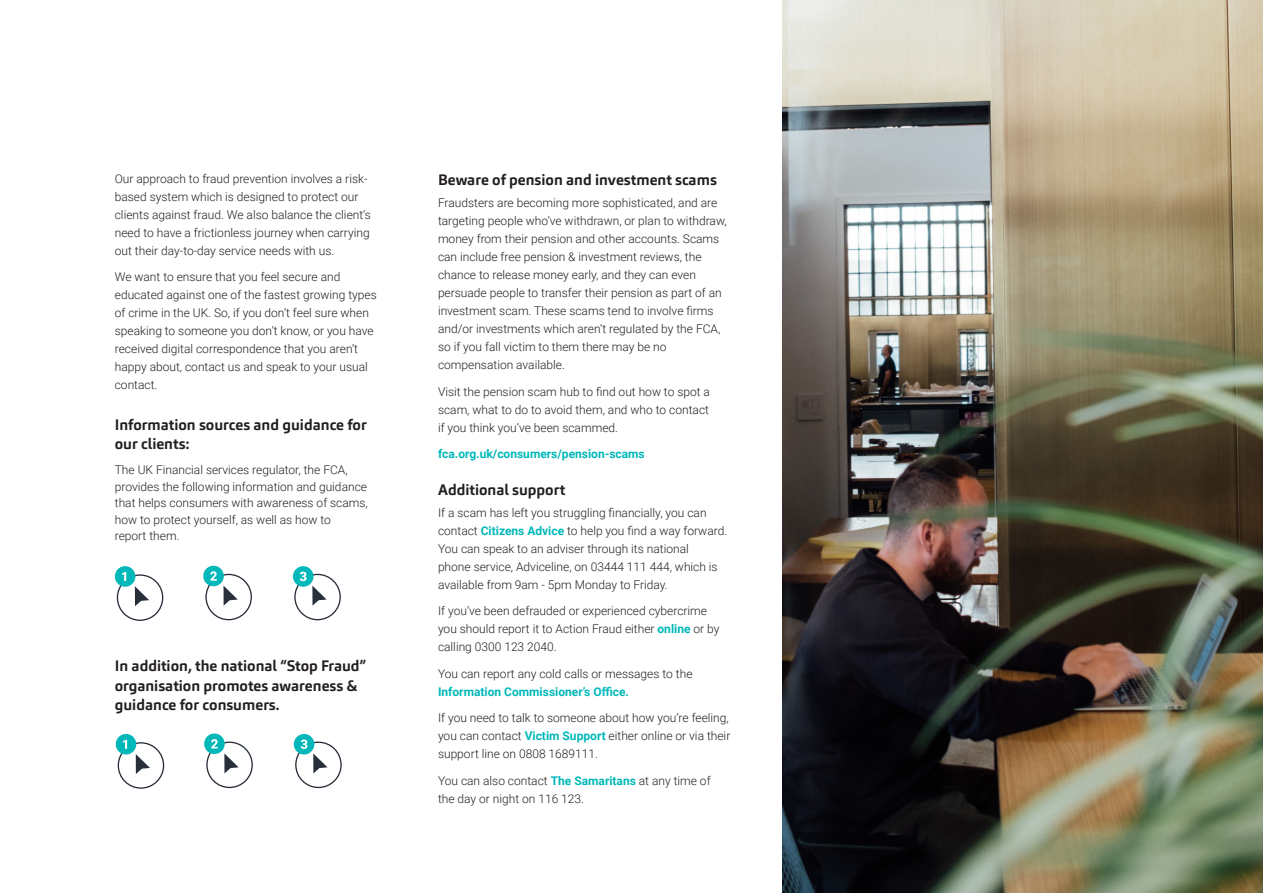
<style>
.page{position:relative;width:1263px;height:893px;background:#fff}
.page>*{position:absolute;margin:0;border:0;box-sizing:border-box;transform-origin:0 0}
.t1{font:700 15px/19.5px "Carnac";color:#231f20}
.t2{font:300 12px/18px "Roboto";color:#231f20}
.t3{font:700 12px "Roboto";color:#00b8b9}
.s1{font-weight:700;color:#00b8b9}
</style>
<div class="page">
<img style="left:782px;top:0;width:481px;height:893px">
<div style="left:117px;top:574px;width:46px;height:47px;border:1px solid #282f39;border-radius:50%"></div>
<svg style="left:135px;top:586px;width:14px;height:20px"></svg>
<div style="left:115px;top:566px;width:20px;height:21px;background:#00b8b9;border-radius:50%"></div>
<svg style="left:122px;top:572px;width:4px;height:9px"></svg>
<div style="left:205px;top:574px;width:47px;height:46px;border:1px solid #282f39;border-radius:50%"></div>
<svg style="left:223px;top:586px;width:15px;height:20px"></svg>
<div style="left:203px;top:566px;width:21px;height:20px;background:#00b8b9;border-radius:50%"></div>
<svg style="left:210px;top:571px;width:7px;height:10px"></svg>
<div style="left:294px;top:574px;width:47px;height:46px;border:1px solid #282f39;border-radius:50%"></div>
<div style="left:293px;top:566px;width:20px;height:21px;background:#00b8b9;border-radius:50%"></div>
<svg style="left:300px;top:572px;width:27px;height:34px"></svg>
<div style="left:118px;top:742px;width:46px;height:47px;border:1px solid #282f39;border-radius:50%"></div>
<svg style="left:136px;top:754px;width:14px;height:20px"></svg>
<div style="left:116px;top:734px;width:20px;height:20px;background:#00b8b9;border-radius:50%"></div>
<svg style="left:123px;top:740px;width:4px;height:9px"></svg>
<div style="left:206px;top:742px;width:47px;height:46px;border:1px solid #282f39;border-radius:50%"></div>
<svg style="left:224px;top:753px;width:15px;height:20px"></svg>
<div style="left:204px;top:733px;width:21px;height:21px;background:#00b8b9;border-radius:50%"></div>
<svg style="left:211px;top:739px;width:7px;height:9px"></svg>
<div style="left:295px;top:742px;width:47px;height:46px;border:1px solid #282f39;border-radius:50%"></div>
<svg style="left:313px;top:753px;width:15px;height:20px"></svg>
<div style="left:294px;top:734px;width:20px;height:20px;background:#00b8b9;border-radius:50%"></div>
<svg style="left:301px;top:739px;width:6px;height:10px"></svg>
<p class="t2" style="left:115px;top:169px;width:258px">Our approach to fraud prevention involves a risk&shy;based system which is designed to protect our clients against fraud. We also balance the client’s need to have a frictionless journey when carrying out their day-to-day service needs with us.</p>
<p class="t2" style="left:115px;top:267px;width:264px">We want to ensure that you feel secure and educated against one of the fastest growing types of crime in the UK. So, if you don’t feel sure when speaking to someone you don’t know, or you have received digital correspondence that you aren’t happy about, contact us and speak to your usual contact.</p>
<p class="t1" style="left:115px;top:415px;width:254px">Information sources and guidance for our clients:</p>
<p class="t2" style="left:115px;top:461px;width:255px;line-height:16.5px">The UK Financial services regulator, the FCA, provides the following information and guidance that helps consumers with awareness of scams, how to protect yourself, as well as how to<br>report them.</p>
<p class="t1" style="left:115px;top:656px;width:253px">In addition, the national “Stop Fraud” organisation promotes awareness &amp; guidance for consumers.</p>
<p class="t1" style="left:438px;top:170px;width:280px">Beware of pension and investment scams</p>
<p class="t2" style="left:438px;top:193px;width:290px">Fraudsters are becoming more sophisticated, and are targeting people who’ve withdrawn, or plan to withdraw, money from their pension and other accounts. Scams can include free pension &amp; investment reviews, the chance to release money early, and they can even persuade people to transfer their pension as part of an investment scam. These scams tend to involve firms and/or investments which aren’t regulated by the FCA, so if you fall victim to them there may be no compensation available.</p>
<p class="t2" style="left:438px;top:382px;width:273px;text-align:justify">Visit the pension scam hub to find out how to spot a scam, what to do to avoid them, and who to contact if you think you’ve been scammed.</p>
<p class="t3" style="left:438px;top:445px;width:208px">fca.org.uk/consumers/pension-scams</p>
<p class="t1" style="left:438px;top:480px;width:129px">Additional support</p>
<p class="t2" style="left:438px;top:503px;width:291px">If a scam has left you struggling financially, you can contact <span class="s1">Citizens Advice</span> to help you find a way forward.<br>You can speak to an adviser through its national<br>phone service, Adviceline, on 03444 111 444, which is available from 9am - 5pm Monday to Friday.</p>
<p class="t2" style="left:438px;top:602px;width:283px">If you’ve been defrauded or experienced cybercrime you should report it to Action Fraud either <span class="s1">online</span> or by calling 0300 123 2040.</p>
<p class="t2" style="left:438px;top:664px;width:256px">You can report any cold calls or messages to the<br><span class="s1">Information Commissioner’s Office.</span></p>
<p class="t2" style="left:438px;top:709px;width:294px">If you need to talk to someone about how you’re feeling, you can contact <span class="s1">Victim Support</span> either online or via their support line on 0808 1689111.</p>
<p class="t2" style="left:438px;top:771px;width:274px">You can also contact <span class="s1">The Samaritans</span> at any time of the day or night on 116 123.</p>
</div>
